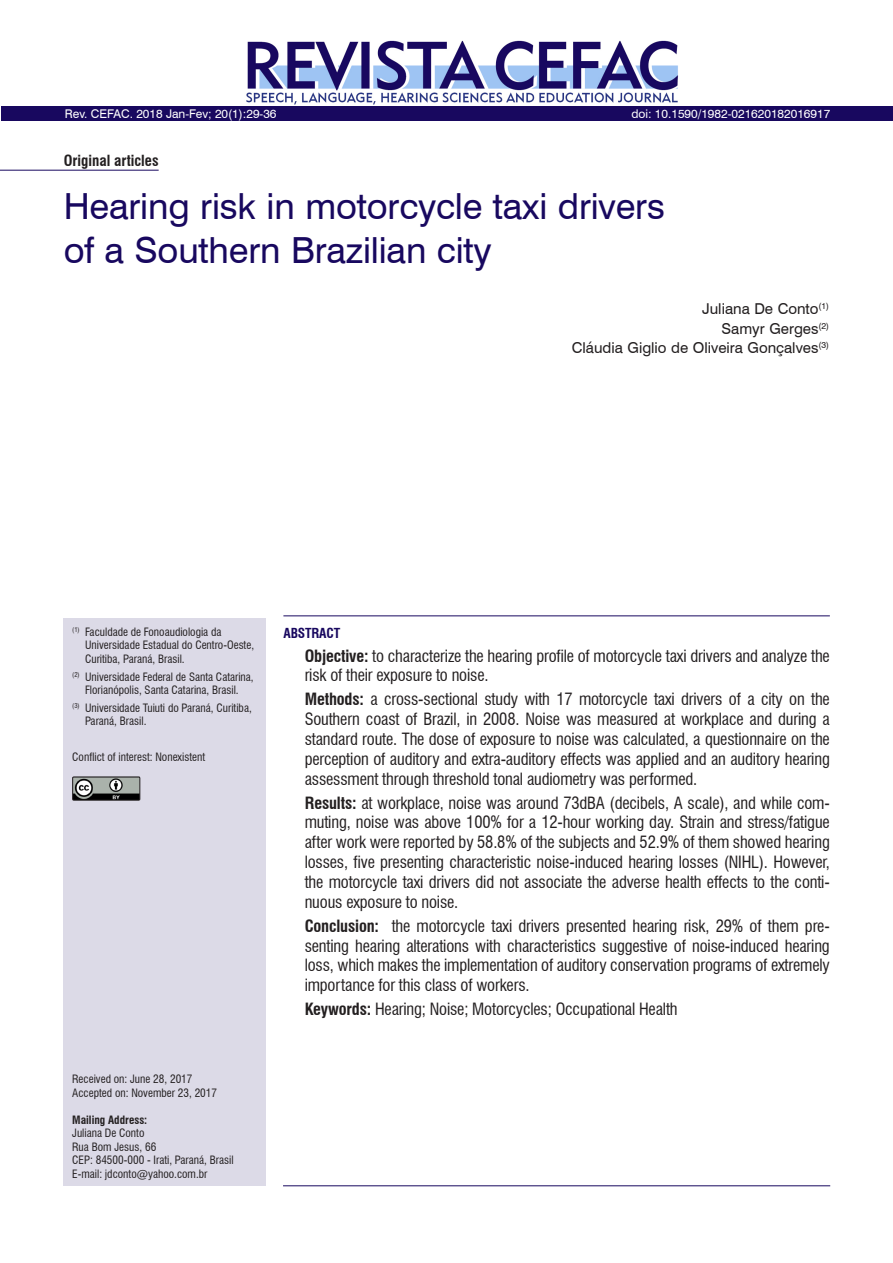
<style>
.page{position:relative;width:893px;height:1263px;background:#fff}
.page>*{position:absolute;margin:0;border:0;box-sizing:border-box;transform-origin:0 0}
.Titulo_só_inglês{font:36px/43.2px "Swiss 721 BT";letter-spacing:-.005em;color:#18085f}
.Resumo_só_ingles{font:condensed 16.5px/19.8px "Swiss 721 BT";letter-spacing:-.01em;color:#231f20;text-align:justify}
.Autor{font:15px "Swiss 721 BT";color:#231f20}
.Tipo_de_artigo{font:700 condensed 15px "Swiss 721 BT";color:#231f20}
.Resumo_título{font:700 condensed 13.5px "Swiss 721 BT";letter-spacing:-.01em;color:#18085f}
.Legenda_bibliográfi{font:12px "Swiss 721 BT";color:#fff}
.DOI_-_variável_1{font:12px "Swiss 721 BT";color:#fff}
.Notas{font:condensed 11.25px/13.5px "Swiss 721 BT";color:#231f20}
.Endereço_correspond{font:condensed 11.25px "Swiss 721 BT";color:#231f20}
.Endereço_correspond-2{font:700 condensed 11.25px "Swiss 721 BT";color:#231f20}
.s1{font-weight:700}
</style>
<div class="page">
<div style="left:64px;top:619px;width:202px;height:567px;background:#dcdae7"></div>
<img style="left:74px;top:778px;width:64px;height:20px">
<div style="left:72px;top:776px;width:68px;height:24px;border:1px solid #231f20"></div>
<hr style="left:283px;top:615px;width:547px;height:1px;background:#18085f">
<hr style="left:283px;top:1185px;width:547px;height:1px;background:#18085f">
<hr style="left:0;top:170px;width:159px;height:1px;background:#18085f">
<img style="left:246px;top:40px;width:432px;height:65px">
<div style="left:1px;top:106px;width:892px;height:15px;background:#18085f"></div>
<p class="Legenda_bibliográfi" style="left:65px;top:106px;width:213px">Rev. CEFAC. 2018 Jan-Fev; 20(1):29-36</p>
<p class="DOI_-_variável_1" style="left:631px;top:106px;width:200px">doi: 10.1590/1982-021620182016917</p>
<p class="Tipo_de_artigo" style="left:64px;top:152px;width:96px">Original articles</p>
<p class="Titulo_só_inglês" style="left:64px;top:183px;width:603px">Hearing risk in motorcycle taxi drivers of a Southern Brazilian city</p>
<p class="Autor" style="left:702px;top:299px;width:128px">Juliana De Conto<sup>(1)</sup></p>
<p class="Autor" style="left:721px;top:318px;width:109px">Samyr Gerges<sup>(2)</sup></p>
<p class="Autor" style="left:572px;top:338px;width:259px">Cláudia Giglio de Oliveira Gonçalves<sup>(3)</sup></p>
<p class="Notas" style="left:85px;top:625px;width:171px;text-indent:-13px"><sup>(1)</sup> Faculdade de Fonoaudiologia da<br>Universidade Estadual do Centro-Oeste,<br>Curitiba, Paraná, Brasil.</p>
<p class="Notas" style="left:72px;top:670px;width:183px;text-align:center"><sup>(2)</sup> Universidade Federal de Santa Catarina,<br>Florianópolis, Santa Catarina, Brasil.</p>
<p class="Notas" style="left:85px;top:701px;width:168px;text-indent:-13px"><sup>(3)</sup> Universidade Tuiuti do Paraná, Curitiba,<br>Paraná, Brasil.</p>
<p class="Notas" style="left:72px;top:750px;width:134px">Conflict of interest: Nonexistent</p>
<p class="Endereço_correspond" style="left:72px;top:1072px;width:122px">Received on: June 28, 2017</p>
<p class="Endereço_correspond" style="left:72px;top:1086px;width:146px">Accepted on: November 23, 2017</p>
<p class="Endereço_correspond-2" style="left:72px;top:1113px;width:77px">Mailing Address:</p>
<p class="Endereço_correspond" style="left:72px;top:1126px;width:74px">Juliana De Conto</p>
<p class="Endereço_correspond" style="left:72px;top:1140px;width:85px">Rua Bom Jesus, 66</p>
<p class="Endereço_correspond" style="left:72px;top:1153px;width:163px">CEP: 84500-000 - Irati, Paraná, Brasil</p>
<p class="Endereço_correspond" style="left:72px;top:1167px;width:137px">E-mail: jdconto@yahoo.com.br</p>
<p class="Resumo_título" style="left:283px;top:624px;width:58px">ABSTRACT</p>
<p class="Resumo_só_ingles" style="left:305px;top:646px;width:527px"><span class="s1">Objective:</span> to characterize the hearing profile of motorcycle taxi drivers and analyze the risk of their exposure to noise.</p>
<p class="Resumo_só_ingles" style="left:305px;top:689px;width:527px"><span class="s1">Methods:</span> a cross-sectional study with 17 motorcycle taxi drivers of a city on the Southern coast of Brazil, in 2008. Noise was measured at workplace and during a standard route. The dose of exposure to noise was calculated, a questionnaire on the perception of auditory and extra-auditory effects was applied and an auditory hearing assessment through threshold tonal audiometry was performed.</p>
<p class="Resumo_só_ingles" style="left:305px;top:793px;width:527px"><span class="s1">Results:</span> at workplace, noise was around 73dBA (decibels, A scale), and while com&shy;muting, noise was above 100% for a 12-hour working day. Strain and stress/fatigue after work were reported by 58.8% of the subjects and 52.9% of them showed hearing losses, five presenting characteristic noise-induced hearing losses (NIHL). However, the motorcycle taxi drivers did not associate the adverse health effects to the conti&shy;nuous exposure to noise.</p>
<p class="Resumo_só_ingles" style="left:305px;top:916px;width:527px"><span class="s1">Conclusion:</span> the motorcycle taxi drivers presented hearing risk, 29% of them pre&shy;senting hearing alterations with characteristics suggestive of noise-induced hearing loss, which makes the implementation of auditory conservation programs of extremely importance for this class of workers.</p>
<p class="Resumo_só_ingles" style="left:305px;top:999px;width:374px"><span class="s1">Keywords:</span> Hearing; Noise; Motorcycles; Occupational Health</p>
</div>
